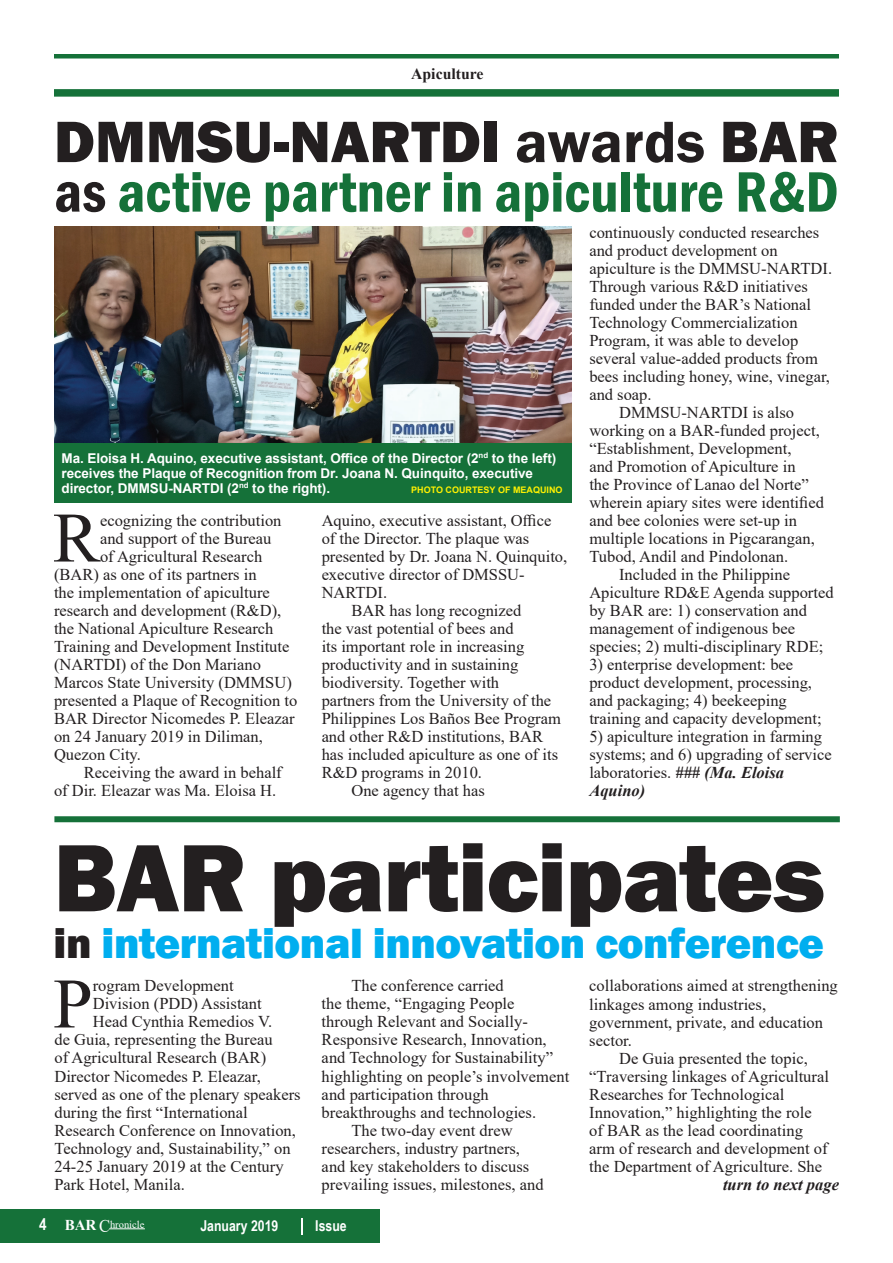
<style>
.page{position:relative;width:893px;height:1263px;background:#fff}
.page>*{position:absolute;margin:0;border:0;box-sizing:border-box;transform-origin:0 0}
.t1{font:800 99px "Franklin Gothic";letter-spacing:-.01em;color:#231f20}
.t2{font:70.8px "Times New Roman";color:#231f20}
.t3{font:800 60.45px "Franklin Gothic";color:#231f20}
.t4{font:600 condensed 58.95px "Franklin Gothic";color:#157139}
.t5{font:800 43.5px "Franklin Gothic";letter-spacing:-.01em;color:#00aeef}
.t6{font:16.5px/18px "Times New Roman";color:#231f20}
.t7{font:italic 700 16.5px "Times New Roman";color:#231f20}
.t8{font:700 15.75px "Times New Roman";color:#231f20}
.t9{font:700 15px "Arial Narrow";color:#fff}
.t10{font:700 13.5px/15px "Arial";letter-spacing:-.005em;color:#fff}
.t11{font:10.5px "Times New Roman";color:#fff}
.t12{font:700 9px "Arial";color:#fff101}
.s1{font-weight:600}
.s2{color:#231f20}
.s3{font-weight:700;font-style:italic}
.s4{font-family:"Arial Narrow";font-weight:700;font-size:16.5px}
.s5{font-weight:700;font-size:15px}
.s6{font-size:18.15px}
</style>
<div class="page">
<div style="left:0;top:1209px;width:379px;height:33px;background:#157139"></div>
<div style="left:54px;top:89px;width:785px;height:8px;background:#157139"></div>
<hr style="left:109px;top:1228px;width:36px;height:1px;background:#fff">
<svg style="left:301px;top:1218px;width:2px;height:17px"></svg>
<div style="left:54px;top:54px;width:785px;height:5px;background:#157139"></div>
<img style="left:54px;top:226px;width:518px;height:217px">
<div style="left:54px;top:443px;width:518px;height:59px;background:#157139"></div>
<div style="left:54px;top:816px;width:786px;height:6px;background:#157139"></div>
<p class="t8" style="left:411px;top:63px;width:74px">Apiculture</p>
<h3 class="t3" style="left:54px;top:103px;width:786px">DMMSU-NARTDI <span class="s1">awards</span> BAR</h3>
<h3 class="t4" style="left:54px;top:153px;width:786px"><span class="s2">as</span> active partner in apiculture R&amp;D</h3>
<p class="t10" style="left:61px;top:450px;width:496px">Ma. Eloisa H. Aquino, executive assistant, Office of the Director (2<sup>nd</sup> to the left) receives the Plaque of Recognition from Dr. Joana N. Quinquito, executive director, DMMSU-NARTDI (2<sup>nd</sup> to the right).</p>
<p class="t12" style="left:411px;top:483px;width:153px">PHOTO COURTESY OF MEAQUINO</p>
<h2 class="t2" style="left:53px;top:488px;width:49px">R</h2>
<p class="t6" style="left:100px;top:510px;width:183px">ecognizing the contribution</p>
<p class="t6" style="left:100px;top:528px;width:173px">and support of the Bureau</p>
<p class="t6" style="left:100px;top:546px;width:164px">of Agricultural Research</p>
<p class="t6" style="left:54px;top:564px;width:204px">(BAR) as one of its partners in</p>
<p class="t6" style="left:54px;top:582px;width:217px">the implementation of apiculture</p>
<p class="t6" style="left:54px;top:600px;width:229px">research and development (R&amp;D),</p>
<p class="t6" style="left:54px;top:618px;width:221px">the National Apiculture Research</p>
<p class="t6" style="left:54px;top:636px;width:237px">Training and Development Institute</p>
<p class="t6" style="left:54px;top:654px;width:209px">(NARTDI) of the Don Mariano</p>
<p class="t6" style="left:54px;top:672px;width:239px">Marcos State University (DMMSU)</p>
<p class="t6" style="left:54px;top:690px;width:245px">presented a Plaque of Recognition to</p>
<p class="t6" style="left:54px;top:708px;width:242px">BAR Director Nicomedes P. Eleazar</p>
<p class="t6" style="left:54px;top:726px;width:210px">on 24 January 2019 in Diliman,</p>
<p class="t6" style="left:54px;top:744px;width:88px">Quezon City.</p>
<p class="t6" style="left:84px;top:762px;width:199px">Receiving the award in behalf</p>
<p class="t6" style="left:54px;top:780px;width:224px">of Dir. Eleazar was Ma. Eloisa H.</p>
<p class="t6" style="left:322px;top:510px;width:231px">Aquino, executive assistant, Office</p>
<p class="t6" style="left:322px;top:528px;width:209px">of the Director. The plaque was</p>
<p class="t6" style="left:322px;top:546px;width:247px">presented by Dr. Joana N. Quinquito,</p>
<p class="t6" style="left:322px;top:564px;width:204px">executive director of DMSSU-</p>
<p class="t6" style="left:322px;top:582px;width:67px">NARTDI.</p>
<p class="t6" style="left:351px;top:600px;width:172px">BAR has long recognized</p>
<p class="t6" style="left:322px;top:618px;width:194px">the vast potential of bees and</p>
<p class="t6" style="left:322px;top:636px;width:204px">its important role in increasing</p>
<p class="t6" style="left:322px;top:654px;width:198px">productivity and in sustaining</p>
<p class="t6" style="left:322px;top:672px;width:179px">biodiversity. Together with</p>
<p class="t6" style="left:322px;top:690px;width:231px">partners from the University of the</p>
<p class="t6" style="left:322px;top:708px;width:241px">Philippines Los Baños Bee Program</p>
<p class="t6" style="left:322px;top:726px;width:223px">and other R&amp;D institutions, BAR</p>
<p class="t6" style="left:322px;top:744px;width:238px">has included apiculture as one of its</p>
<p class="t6" style="left:322px;top:762px;width:162px">R&amp;D programs in 2010.</p>
<p class="t6" style="left:351px;top:780px;width:135px">One agency that has</p>
<p class="t6" style="left:589px;top:222px;width:232px">continuously conducted researches</p>
<p class="t6" style="left:589px;top:240px;width:190px">and product development on</p>
<p class="t6" style="left:589px;top:258px;width:244px">apiculture is the DMMSU-NARTDI.</p>
<p class="t6" style="left:589px;top:276px;width:220px">Through various R&amp;D initiatives</p>
<p class="t6" style="left:589px;top:294px;width:223px">funded under the BAR’s National</p>
<p class="t6" style="left:589px;top:312px;width:210px">Technology Commercialization</p>
<p class="t6" style="left:589px;top:330px;width:210px">Program, it was able to develop</p>
<p class="t6" style="left:589px;top:348px;width:230px">several value-added products from</p>
<p class="t6" style="left:589px;top:366px;width:242px">bees including honey, wine, vinegar,</p>
<p class="t6" style="left:589px;top:384px;width:64px">and soap.</p>
<p class="t6" style="left:619px;top:402px;width:177px">DMMSU-NARTDI is also</p>
<p class="t6" style="left:589px;top:420px;width:232px">working on a BAR-funded project,</p>
<p class="t6" style="left:589px;top:438px;width:204px">“Establishment, Development,</p>
<p class="t6" style="left:589px;top:456px;width:208px">and Promotion of Apiculture in</p>
<p class="t6" style="left:589px;top:474px;width:221px">the Province of Lanao del Norte”</p>
<p class="t6" style="left:589px;top:492px;width:236px">wherein apiary sites were identified</p>
<p class="t6" style="left:589px;top:510px;width:209px">and bee colonies were set-up in</p>
<p class="t6" style="left:589px;top:528px;width:227px">multiple locations in Pigcarangan,</p>
<p class="t6" style="left:589px;top:547px;width:200px">Tubod, Andil and Pindolonan.</p>
<p class="t6" style="left:619px;top:565px;width:172px">Included in the Philippine</p>
<p class="t6" style="left:589px;top:583px;width:246px">Apiculture RD&amp;E Agenda supported</p>
<p class="t6" style="left:589px;top:601px;width:219px">by BAR are: 1) conservation and</p>
<p class="t6" style="left:589px;top:619px;width:207px">management of indigenous bee</p>
<p class="t6" style="left:589px;top:637px;width:236px">species; 2) multi-disciplinary RDE;</p>
<p class="t6" style="left:589px;top:655px;width:234px">3) enterprise development: bee product development, processing, and packaging; 4) beekeeping training and capacity development;</p>
<p class="t6" style="left:589px;top:727px;width:244px">5) apiculture integration in farming systems; and 6) upgrading of service laboratories. <span class="s3">### (Ma. Eloisa<br>Aquino)</span></p>
<h1 class="t1" style="left:54px;top:814px;width:773px">BAR participates</h1>
<h3 class="t5" style="left:54px;top:915px;width:772px"><span class="s2">in</span> international innovation conference</h3>
<p class="t6" style="left:351px;top:976px;width:154px">The conference carried</p>
<p class="t6" style="left:322px;top:994px;width:194px">the theme, “Engaging People</p>
<p class="t6" style="left:322px;top:1012px;width:208px">through Relevant and Socially-</p>
<p class="t6" style="left:322px;top:1030px;width:227px">Responsive Research, Innovation,</p>
<p class="t6" style="left:322px;top:1048px;width:233px">and Technology for Sustainability”</p>
<p class="t6" style="left:322px;top:1066px;width:249px">highlighting on people’s involvement</p>
<p class="t6" style="left:322px;top:1084px;width:169px">and participation through</p>
<p class="t6" style="left:322px;top:1102px;width:216px">breakthroughs and technologies.</p>
<p class="t6" style="left:351px;top:1120px;width:163px">The two-day event drew</p>
<p class="t6" style="left:322px;top:1138px;width:200px">researchers, industry partners,</p>
<p class="t6" style="left:322px;top:1156px;width:209px">and key stakeholders to discuss</p>
<p class="t6" style="left:322px;top:1174px;width:223px">prevailing issues, milestones, and</p>
<h2 class="t2" style="left:53px;top:954px;width:41px">P</h2>
<p class="t6" style="left:93px;top:976px;width:142px">rogram Development</p>
<p class="t6" style="left:589px;top:976px;width:250px">collaborations aimed at strengthening</p>
<p class="t6" style="left:589px;top:994px;width:178px">linkages among industries,</p>
<p class="t6" style="left:589px;top:1012px;width:235px">government, private, and education</p>
<p class="t6" style="left:589px;top:1030px;width:44px">sector.</p>
<p class="t6" style="left:619px;top:1048px;width:190px">De Guia presented the topic,</p>
<p class="t6" style="left:589px;top:1066px;width:241px">“Traversing linkages of Agricultural</p>
<p class="t6" style="left:589px;top:1084px;width:197px">Researches for Technological</p>
<p class="t6" style="left:589px;top:1102px;width:224px">Innovation,” highlighting the role</p>
<p class="t6" style="left:589px;top:1120px;width:215px">of BAR as the lead coordinating</p>
<p class="t6" style="left:589px;top:1138px;width:240px">arm of research and development of</p>
<p class="t6" style="left:589px;top:1156px;width:234px">the Department of Agriculture. She</p>
<p class="t7" style="left:723px;top:1173px;width:117px">turn to next page</p>
<p class="t6" style="left:93px;top:994px;width:171px">Division (PDD) Assistant</p>
<p class="t6" style="left:93px;top:1012px;width:181px">Head Cynthia Remedios V.</p>
<p class="t6" style="left:54px;top:1030px;width:220px">de Guia, representing the Bureau</p>
<p class="t6" style="left:54px;top:1048px;width:213px">of Agricultural Research (BAR)</p>
<p class="t6" style="left:54px;top:1066px;width:208px">Director Nicomedes P. Eleazar,</p>
<p class="t6" style="left:54px;top:1084px;width:248px">served as one of the plenary speakers</p>
<p class="t6" style="left:54px;top:1102px;width:195px">during the first “International</p>
<p class="t6" style="left:54px;top:1120px;width:243px">Research Conference on Innovation,</p>
<p class="t6" style="left:54px;top:1138px;width:238px">Technology and, Sustainability,” on</p>
<p class="t6" style="left:54px;top:1156px;width:231px">24-25 January 2019 at the Century</p>
<p class="t6" style="left:54px;top:1174px;width:132px">Park Hotel, Manila.</p>
<p class="t11" style="left:39px;top:1216px;width:107px"><span class="s4">4</span> <span class="s5">BAR</span> <span class="s6">C</span>hronicle</p>
<p class="t9" style="left:200px;top:1214px;width:79px">January 2019</p>
<p class="t9" style="left:315px;top:1214px;width:33px">Issue</p>
</div>
